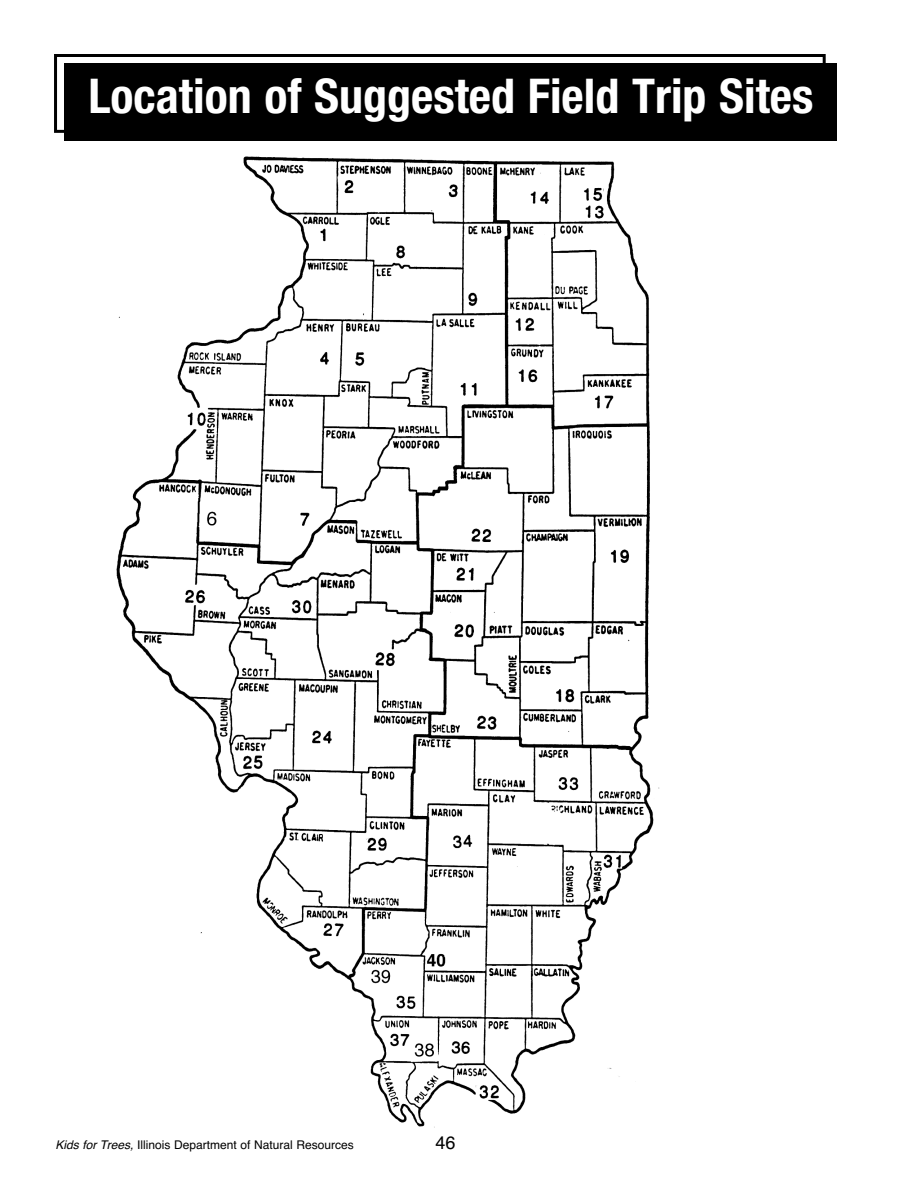
<style>
.page{position:relative;width:918px;height:1188px;background:#fff}
.page>*{position:absolute;margin:0;border:0;box-sizing:border-box;transform-origin:0 0}
.t1{font:700 condensed 48px "Helvetica Neue LT Std";color:#fff}
.t2{font:18px "Helvetica";color:#000}
.t3{font:12px "Helvetica";color:#000}
.s1{font-style:italic}
</style>
<div class="page">
<img style="left:116px;top:156px;width:544px;height:972px">
<div style="left:54px;top:54px;width:772px;height:79px;border:3px solid #000"></div>
<div style="left:65px;top:63px;width:772px;height:77px;background:#000"></div>
<h1 class="t1" style="left:88px;top:79px;width:727px">Location of Suggested Field Trip Sites</h1>
<p class="t3" style="left:56px;top:1138px;width:300px"><span class="s1">Kids for Trees,</span> Illinois Department of Natural Resources</p>
<h2 class="t2" style="left:436px;top:1132px;width:22px">46</h2>
</div>
